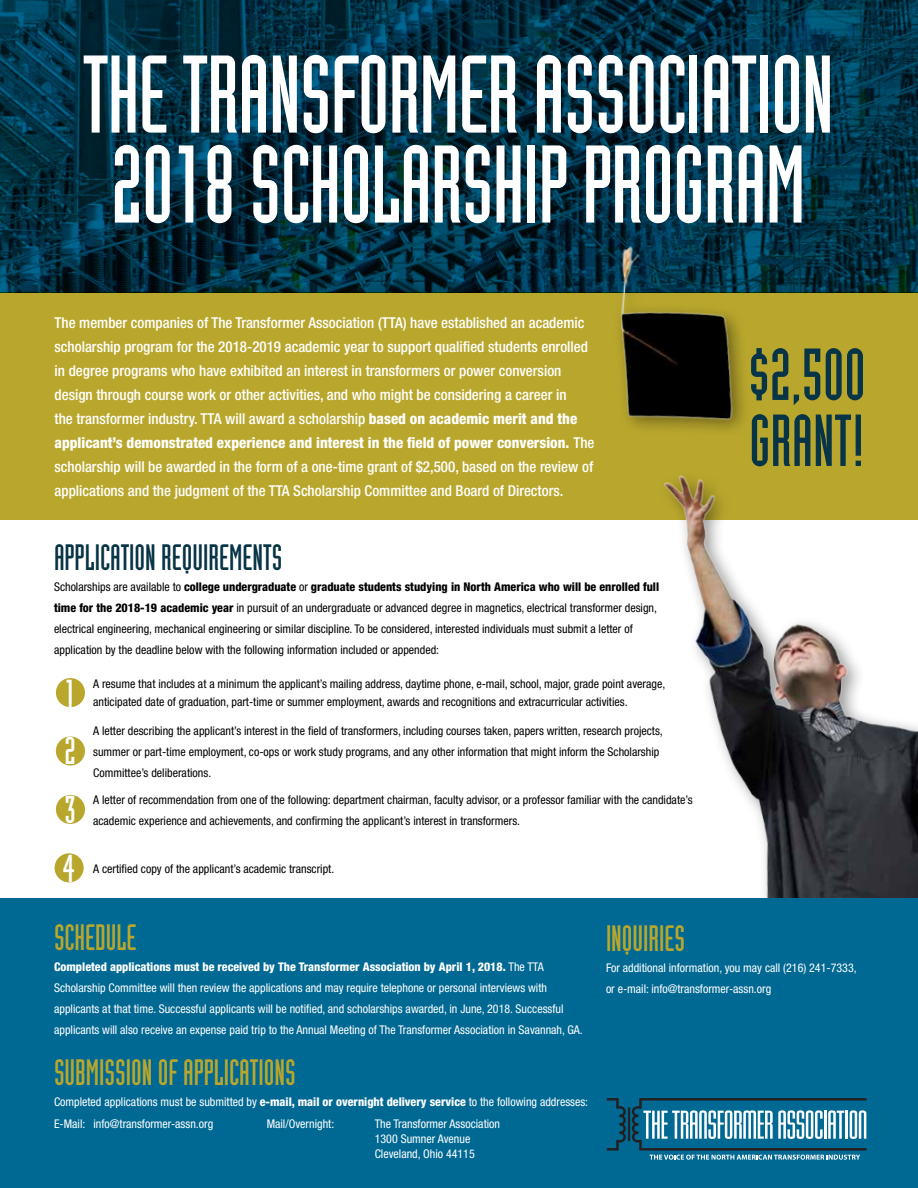
<style>
.page{position:relative;width:918px;height:1188px;background:#fff}
.page>*{position:absolute;margin:0;border:0;box-sizing:border-box;transform-origin:0 0}
.t1{font:108px/90px "Industria LT Std Solid";letter-spacing:-.01em;color:#fff}
.t2{font:72px/66px "Industria LT Std Solid";color:#073446}
.t3{font:38.1px/58.3px "Industria LT Std Solid";color:#fff;text-align:justify}
.t4{font:36px "Industria LT Std Solid";color:#b9a72d}
.t5{font:36px "Industria LT Std Solid";color:#073446}
.t6{font:500 condensed 15px/24px "Helvetica Neue LT Std";color:#fff}
.t7{font:condensed 12px/21px "Helvetica Neue LT Std";color:#000}
.t8{font:condensed 12px/21px "Helvetica Neue LT Std";color:#fff}
.s1{font-weight:800}
</style>
<div class="page">
<img style="left:0;top:0;width:918px;height:293px">
<div style="left:0;top:293px;width:918px;height:227px;background:#b9a72d"></div>
<img style="left:474px;top:226px;width:444px;height:672px">
<div style="left:0;top:898px;width:918px;height:290px;background:#006993"></div>
<div style="left:56px;top:678px;width:29px;height:29px;background:#b9a72d;border-radius:50%"></div>
<div style="left:56px;top:736px;width:29px;height:30px;background:#b9a72d;border-radius:50%"></div>
<div style="left:56px;top:795px;width:29px;height:29px;background:#b9a72d;border-radius:50%"></div>
<div style="left:55px;top:853px;width:29px;height:29px;background:#b9a72d;border-radius:50%"></div>
<svg style="left:607px;top:1098px;width:259px;height:62px"></svg>
<hr style="left:629px;top:1108px;width:1px;height:33px;background:#231f20">
<hr style="left:628px;top:1108px;width:1px;height:33px;background:#231f20">
<h1 class="t1" style="left:83px;top:54px;width:753px">THE TRANSFORMER ASSOCIATION<br>2018 SCHOLARSHIP PROGRAM</h1>
<p class="t6" style="left:55px;top:310px;width:541px">The member companies of The Transformer Association (TTA) have established an academic scholarship program for the 2018-2019 academic year to support qualified students enrolled in degree programs who have exhibited an interest in transformers or power conversion design through course work or other activities, and who might be considering a career in<br>the transformer industry. TTA will award a scholarship <span class="s1">based on academic merit and the applicant’s demonstrated experience and interest in the field of power conversion.</span> The scholarship will be awarded in the form of a one-time grant of $2,500, based on the review of applications and the judgment of the TTA Scholarship Committee and Board of Directors.</p>
<h3 class="t5" style="left:54px;top:537px;width:230px">APPLICATION REQUIREMENTS</h3>
<p class="t7" style="left:54px;top:576px;width:607px">Scholarships are available to <span class="s1">college undergraduate</span> or <span class="s1">graduate students studying in North America who will be enrolled full time for the 2018-19 academic year</span> in pursuit of an undergraduate or advanced degree in magnetics, electrical transformer design, electrical engineering, mechanical engineering or similar discipline. To be considered, interested individuals must submit a letter of application by the deadline below with the following information included or appended:</p>
<h3 class="t3" style="left:63px;top:665px;width:14px">1<br>2<br>3<br>4</h3>
<p class="t7" style="left:93px;top:674px;width:574px;line-height:18px">A resume that includes at a minimum the applicant’s mailing address, daytime phone, e-mail, school, major, grade point average, anticipated date of graduation, part-time or summer employment, awards and recognitions and extracurricular activities.</p>
<p class="t7" style="left:93px;top:720px;width:571px">A letter describing the applicant’s interest in the field of transformers, including courses taken, papers written, research projects, summer or part-time employment, co-ops or work study programs, and any other information that might inform the Scholarship<br>Committee’s deliberations.</p>
<p class="t7" style="left:93px;top:789px;width:601px">A letter of recommendation from one of the following: department chairman, faculty advisor, or a professor familiar with the candidate’s academic experience and achievements, and confirming the applicant’s interest in transformers.</p>
<p class="t7" style="left:93px;top:858px;width:243px">A certified copy of the applicant’s academic transcript.</p>
<h2 class="t2" style="left:748px;top:344px;width:119px">$2,500<br>GRANT!</h2>
<h3 class="t4" style="left:54px;top:917px;width:84px">SCHEDULE</h3>
<p class="t8" style="left:54px;top:956px;width:530px"><span class="s1">Completed applications must be received by The Transformer Association by April 1, 2018.</span> The TTA Scholarship Committee will then review the applications and may require telephone or personal interviews with applicants at that time. Successful applicants will be notified, and scholarships awarded, in June, 2018. Successful applicants will also receive an expense paid trip to the Annual Meeting of The Transformer Association in Savannah, GA.</p>
<h3 class="t4" style="left:54px;top:1052px;width:243px">SUBMISSION OF APPLICATIONS</h3>
<p class="t8" style="left:54px;top:1091px;width:536px">Completed applications must be submitted by <span class="s1">e-mail, mail or overnight delivery service</span> to the following addresses:</p>
<p class="t8" style="left:54px;top:1113px;width:161px">E-Mail: info@transformer-assn.org</p>
<p class="t8" style="left:267px;top:1113px;width:69px">Mail/Overnight:</p>
<p class="t8" style="left:375px;top:1116px;width:127px;line-height:15px">The Transformer Association<br>1300 Sumner Avenue<br>Cleveland, Ohio 44115</p>
<h3 class="t4" style="left:606px;top:919px;width:81px">INQUIRIES</h3>
<p class="t8" style="left:606px;top:958px;width:252px">For additional information, you may call (216) 241-7333, or e-mail: info@transformer-assn.org</p>
</div>
